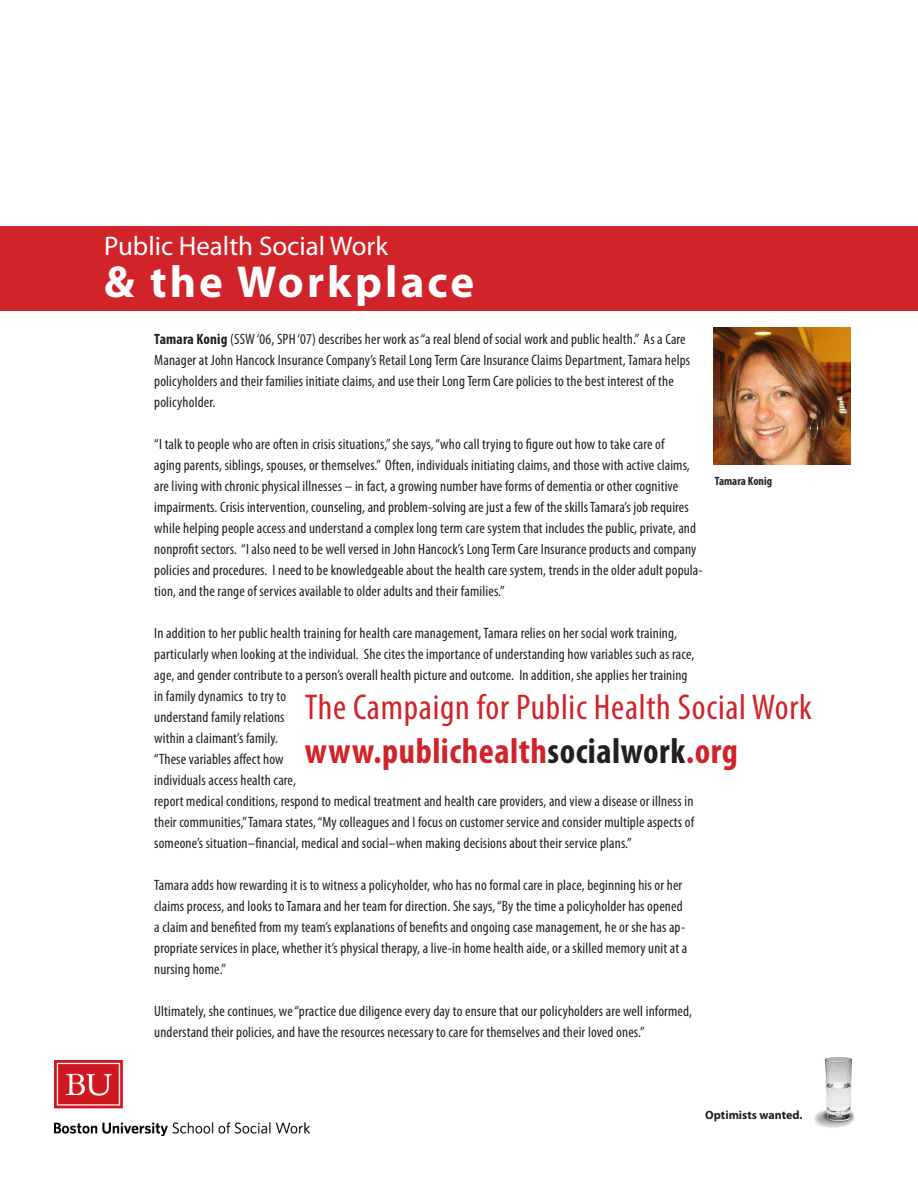
<style>
.page{position:relative;width:918px;height:1188px;background:#fff}
.page>*{position:absolute;margin:0;border:0;box-sizing:border-box;transform-origin:0 0}
.t1{font:700 45px "Myriad Pro";letter-spacing:.07em;color:#fff}
.t2{font:condensed 36px "Myriad Pro";letter-spacing:.02em;color:#d1232a}
.t3{font:700 condensed 36px "Myriad Pro";letter-spacing:.015em;color:#d1232a}
.t4{font:27px "Myriad Pro";color:#fff}
.t5{font:condensed 15px/21px "Myriad Pro";letter-spacing:.01em;color:#231f20}
.t6{font:700 12px "Myriad Pro";color:#231f20}
.t7{font:700 condensed 12px "Myriad Pro";color:#231f20}
.s1{font-weight:700}
.s2{color:#231f20}
</style>
<div class="page">
<img style="left:54px;top:1060px;width:255px;height:76px">
<img style="left:714px;top:327px;width:136px;height:138px">
<div style="left:0;top:226px;width:918px;height:84px;background:#d1232a"></div>
<img style="left:814px;top:1057px;width:40px;height:71px">
<p class="t4" style="left:104px;top:229px;width:286px">Public Health Social Work</p>
<p class="t1" style="left:104px;top:253px;width:372px">&amp; the Workplace</p>
<p class="t5" style="left:154px;top:329px;width:538px"><span class="s1">Tamara Konig</span> (SSW ‘06, SPH ‘07) describes her work as “a real blend of social work and public health.” As a Care Manager at John Hancock Insurance Company’s Retail Long Term Care Insurance Claims Department, Tamara helps policyholders and their families initiate claims, and use their Long Term Care policies to the best interest of the policyholder.</p>
<p class="t5" style="left:154px;top:434px;width:550px">“I talk to people who are often in crisis situations,” she says, “who call trying to figure out how to take care of<br>aging parents, siblings, spouses, or themselves.” Often, individuals initiating claims, and those with active claims, are living with chronic physical illnesses – in fact, a growing number have forms of dementia or other cognitive impairments. Crisis intervention, counseling, and problem-solving are just a few of the skills Tamara’s job requires while helping people access and understand a complex long term care system that includes the public, private, and nonprofit sectors. “I also need to be well versed in John Hancock’s Long Term Care Insurance products and company policies and procedures. I need to be knowledgeable about the health care system, trends in the older adult popula&shy;tion, and the range of services available to older adults and their families.”</p>
<p class="t5" style="left:154px;top:623px;width:542px">In addition to her public health training for health care management, Tamara relies on her social work training, particularly when looking at the individual. She cites the importance of understanding how variables such as race, age, and gender contribute to a person’s overall health picture and outcome. In addition, she applies her training in family dynamics to try to<br>understand family relations<br>within a claimant’s family.<br>“These variables affect how<br>individuals access health care,<br>report medical conditions, respond to medical treatment and health care providers, and view a disease or illness in their communities,” Tamara states, “My colleagues and I focus on customer service and consider multiple aspects of someone’s situation–financial, medical and social–when making decisions about their service plans.”</p>
<p class="t5" style="left:154px;top:875px;width:535px">Tamara adds how rewarding it is to witness a policyholder, who has no formal care in place, beginning his or her claims process, and looks to Tamara and her team for direction. She says, “By the time a policyholder has opened a claim and benefited from my team’s explanations of benefits and ongoing case management, he or she has ap&shy;propriate services in place, whether it’s physical therapy, a live-in home health aide, or a skilled memory unit at a nursing home.”</p>
<p class="t5" style="left:154px;top:1001px;width:539px">Ultimately, she continues, we “practice due diligence every day to ensure that our policyholders are well informed, understand their policies, and have the resources necessary to care for themselves and their loved ones.”</p>
<p class="t7" style="left:715px;top:473px;width:59px">Tamara Konig</p>
<p class="t2" style="left:305px;top:686px;width:509px">The Campaign for Public Health Social Work</p>
<p class="t3" style="left:305px;top:728px;width:435px">www.publichealth<span class="s2">socialwork</span>.org</p>
<p class="t6" style="left:705px;top:1107px;width:99px">Optimists wanted.</p>
</div>
